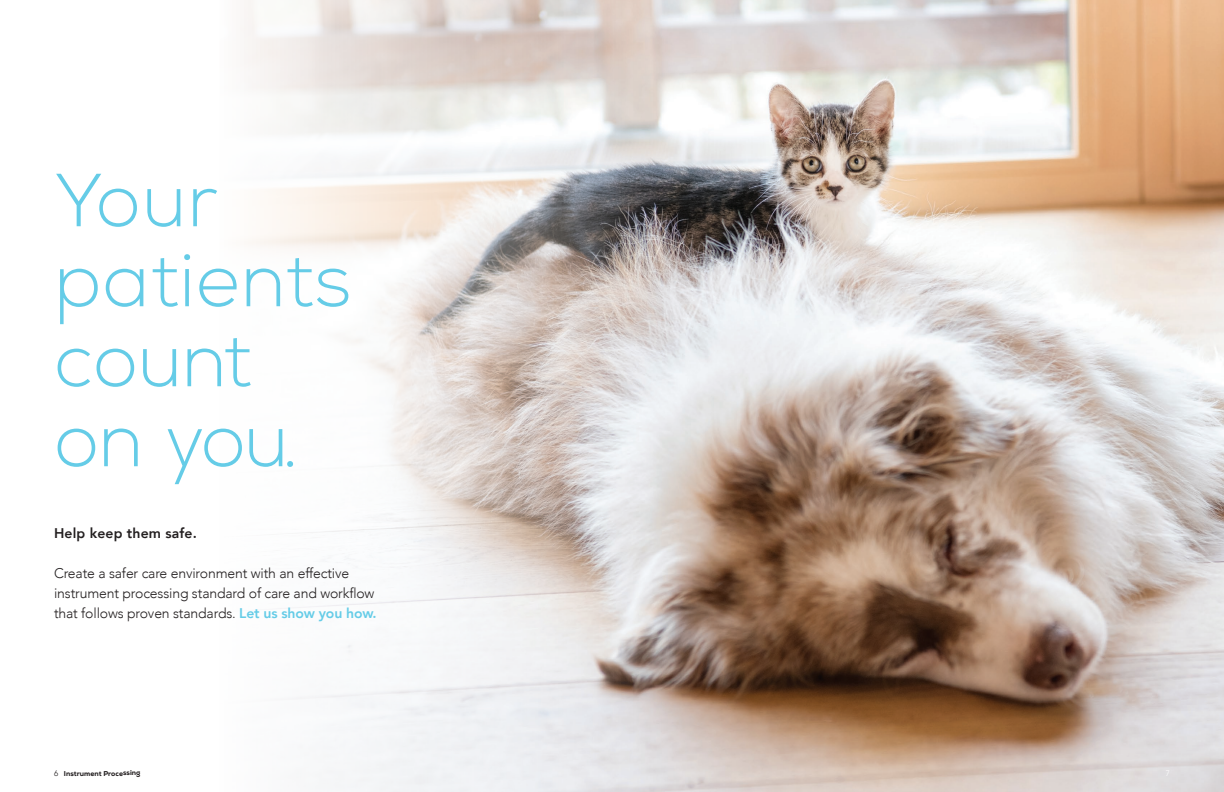
<style>
.page{position:relative;width:1224px;height:792px;background:#fff}
.page>*{position:absolute;margin:0;border:0;box-sizing:border-box;transform-origin:0 0}
.Headline_Style_3{font:300 75px/80px "Nexa";color:#65cce7}
.Body_Style_1{font:300 14px/20px "Avenir";letter-spacing:-.01em;color:#231f20}
.Body_Style_1-2{font:800 14px "Avenir";letter-spacing:.01em;color:#231f20}
.t1{font:800 7px "Nexa";letter-spacing:-.005em;color:#231f20}
.s1{font-weight:800;color:#65cce7}
.s2{font-family:"Avenir";font-weight:300;font-size:8px}
</style>
<div class="page">
<img style="left:244px;top:0;width:980px;height:792px">
<p class="Headline_Style_3" style="left:54px;top:162px;width:299px">Your patients count on you.</p>
<p class="Body_Style_1-2" style="left:54px;top:522px;width:144px">Help keep them safe.</p>
<p class="Body_Style_1" style="left:54px;top:563px;width:324px">Create a safer care environment with an effective instrument processing standard of care and workflow that follows proven standards. <span class="s1">Let us show you how.</span></p>
<p class="t1" style="left:54px;top:769px;width:88px"><span class="s2">6</span> Instrument Processing</p>
</div>
